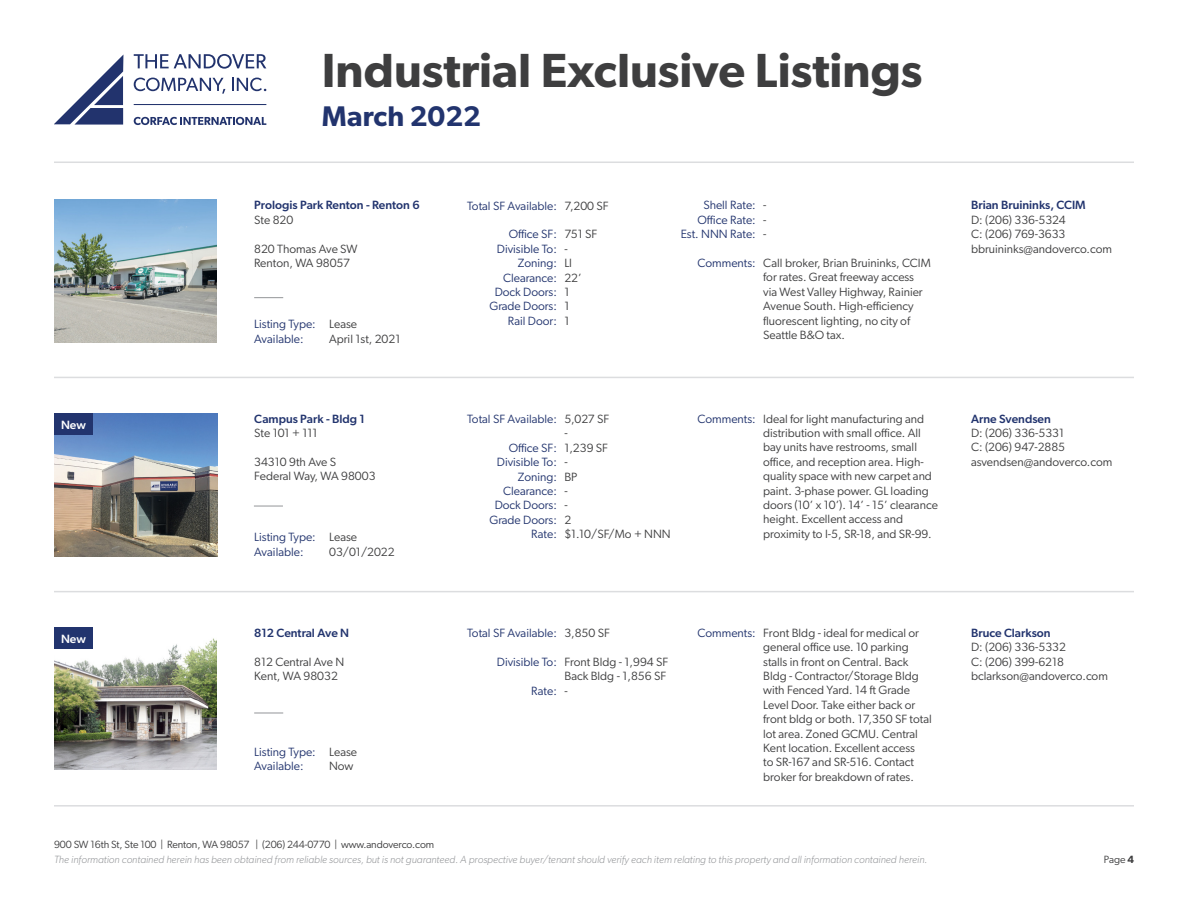
<style>
.page{position:relative;width:1188px;height:918px;background:#fff}
.page>*{position:absolute;margin:0;border:0;box-sizing:border-box;transform-origin:0 0}
.t1{font:600 48px "Gibson";color:#3e3e3f}
.t2{font:600 28.5px "Gibson";color:#22346e}
.t3{font:12px/14.4px "Gibson";color:#3e3e3f}
.t4{font:12px "Gibson";color:#22346e}
.t5{font:500 12px "Gibson";color:#22346e}
.t6{font:500 12px "Gibson";letter-spacing:-.005em;color:#fff}
.t7{font:italic 300 10.5px "Gibson";color:#939598}
.t8{font:10.5px "Gibson";letter-spacing:-.01em;color:#3e3e3f}
.s1{font-weight:600}
</style>
<div class="page">
<svg style="left:54px;top:55px;width:69px;height:70px"></svg>
<svg style="left:134px;top:54px;width:132px;height:15px"></svg>
<hr style="left:134px;top:104px;width:132px;height:1px;background:#22336d">
<svg style="left:134px;top:117px;width:132px;height:8px"></svg>
<svg style="left:134px;top:78px;width:91px;height:16px"></svg>
<svg style="left:232px;top:78px;width:34px;height:13px"></svg>
<hr style="left:54px;top:162px;width:1080px;height:1px;background:#dcdddf">
<hr style="left:54px;top:591px;width:1080px;height:1px;background:#dcdddf">
<hr style="left:54px;top:377px;width:1080px;height:1px;background:#dcdddf">
<hr style="left:54px;top:805px;width:1080px;height:2px;background:#dcdddf">
<svg style="left:254px;top:506px;width:29px;height:1px"></svg>
<img style="left:54px;top:413px;width:163px;height:143px">
<div style="left:54px;top:413px;width:39px;height:22px;background:#22346e"></div>
<svg style="left:254px;top:297px;width:29px;height:1px"></svg>
<img style="left:54px;top:200px;width:162px;height:142px">
<img style="left:54px;top:638px;width:162px;height:132px">
<svg style="left:254px;top:713px;width:29px;height:1px"></svg>
<div style="left:54px;top:627px;width:39px;height:22px;background:#22346e"></div>
<p class="t6" style="left:61px;top:417px;width:26px">New</p>
<p class="t6" style="left:61px;top:631px;width:26px">New</p>
<h1 class="t1" style="left:322px;top:42px;width:602px">Industrial Exclusive Listings</h1>
<h2 class="t2" style="left:322px;top:100px;width:161px">March 2022</h2>
<p class="t5" style="left:254px;top:198px;width:167px">Prologis Park Renton - Renton 6</p>
<p class="t3" style="left:254px;top:212px;width:41px">Ste 820</p>
<p class="t3" style="left:254px;top:241px;width:105px">820 Thomas Ave SW</p>
<p class="t3" style="left:254px;top:256px;width:97px">Renton, WA 98057</p>
<p class="t4" style="left:254px;top:317px;width:63px">Listing Type:</p>
<p class="t4" style="left:254px;top:331px;width:51px">Available:</p>
<p class="t3" style="left:329px;top:317px;width:30px">Lease</p>
<p class="t3" style="left:329px;top:331px;width:73px">April 1st, 2021</p>
<p class="t4" style="left:467px;top:198px;width:91px">Total SF Available:</p>
<p class="t4" style="left:509px;top:227px;width:50px">Office SF:</p>
<p class="t4" style="left:497px;top:242px;width:62px">Divisible To:</p>
<p class="t4" style="left:518px;top:256px;width:41px">Zoning:</p>
<p class="t4" style="left:503px;top:270px;width:55px">Clearance:</p>
<p class="t4" style="left:495px;top:285px;width:64px">Dock Doors:</p>
<p class="t4" style="left:489px;top:299px;width:69px">Grade Doors:</p>
<p class="t4" style="left:508px;top:314px;width:51px">Rail Door:</p>
<p class="t3" style="left:564px;top:198px;width:46px">7,200 SF</p>
<p class="t3" style="left:564px;top:227px;width:35px">751 SF</p>
<p class="t3" style="left:564px;top:241px;width:5px">-</p>
<p class="t3" style="left:564px;top:256px;width:9px">LI</p>
<p class="t3" style="left:564px;top:270px;width:19px">22’</p>
<p class="t3" style="left:564px;top:285px;width:7px">1</p>
<p class="t3" style="left:564px;top:299px;width:7px">1</p>
<p class="t3" style="left:564px;top:313px;width:7px">1</p>
<p class="t4" style="left:703px;top:198px;width:54px">Shell Rate:</p>
<p class="t4" style="left:698px;top:212px;width:60px">Office Rate:</p>
<p class="t4" style="left:681px;top:227px;width:77px">Est. NNN Rate:</p>
<p class="t4" style="left:698px;top:256px;width:60px">Comments:</p>
<p class="t3" style="left:763px;top:198px;width:5px">-</p>
<p class="t3" style="left:763px;top:212px;width:5px">-</p>
<p class="t3" style="left:763px;top:227px;width:5px">-</p>
<p class="t3" style="left:763px;top:256px;width:169px">Call broker, Brian Bruininks, CCIM for rates. Great freeway access via West Valley Highway, Rainier<br>Avenue South. High-efficiency fluorescent lighting, no city of<br>Seattle B&amp;O tax.</p>
<p class="t5" style="left:971px;top:198px;width:116px">Brian Bruininks, CCIM</p>
<p class="t3" style="left:971px;top:212px;width:96px">D: (206) 336-5324</p>
<p class="t3" style="left:971px;top:227px;width:96px">C: (206) 769-3633</p>
<p class="t3" style="left:971px;top:241px;width:143px">bbruininks@andoverco.com</p>
<p class="t5" style="left:254px;top:411px;width:112px">Campus Park - Bldg 1</p>
<p class="t3" style="left:254px;top:426px;width:65px">Ste 101 + 111</p>
<p class="t3" style="left:254px;top:454px;width:84px">34310 9th Ave S</p>
<p class="t3" style="left:254px;top:469px;width:123px">Federal Way, WA 98003</p>
<p class="t4" style="left:254px;top:530px;width:63px">Listing Type:</p>
<p class="t4" style="left:254px;top:544px;width:51px">Available:</p>
<p class="t3" style="left:329px;top:530px;width:30px">Lease</p>
<p class="t3" style="left:329px;top:544px;width:67px">03/01/2022</p>
<p class="t5" style="left:254px;top:625px;width:97px">812 Central Ave N</p>
<p class="t3" style="left:254px;top:654px;width:92px">812 Central Ave N</p>
<p class="t3" style="left:254px;top:668px;width:85px">Kent, WA 98032</p>
<p class="t4" style="left:254px;top:744px;width:63px">Listing Type:</p>
<p class="t4" style="left:254px;top:759px;width:51px">Available:</p>
<p class="t3" style="left:329px;top:744px;width:30px">Lease</p>
<p class="t3" style="left:329px;top:759px;width:26px">Now</p>
<p class="t4" style="left:467px;top:412px;width:91px">Total SF Available:</p>
<p class="t4" style="left:509px;top:440px;width:50px">Office SF:</p>
<p class="t4" style="left:497px;top:455px;width:62px">Divisible To:</p>
<p class="t4" style="left:518px;top:469px;width:41px">Zoning:</p>
<p class="t4" style="left:503px;top:484px;width:55px">Clearance:</p>
<p class="t4" style="left:495px;top:498px;width:64px">Dock Doors:</p>
<p class="t4" style="left:489px;top:512px;width:69px">Grade Doors:</p>
<p class="t4" style="left:531px;top:527px;width:27px">Rate:</p>
<p class="t3" style="left:564px;top:411px;width:47px">5,027 SF</p>
<p class="t3" style="left:564px;top:426px;width:5px">-</p>
<p class="t3" style="left:564px;top:440px;width:45px">1,239 SF</p>
<p class="t3" style="left:564px;top:455px;width:5px">-</p>
<p class="t3" style="left:564px;top:469px;width:14px">BP</p>
<p class="t3" style="left:564px;top:483px;width:5px">-</p>
<p class="t3" style="left:564px;top:498px;width:5px">-</p>
<p class="t3" style="left:564px;top:512px;width:8px">2</p>
<p class="t3" style="left:564px;top:527px;width:108px">$1.10/SF/Mo + NNN</p>
<p class="t4" style="left:698px;top:411px;width:60px">Comments:</p>
<p class="t3" style="left:763px;top:411px;width:176px">Ideal for light manufacturing and distribution with small office. All bay units have restrooms, small office, and reception area. High&shy;quality space with new carpet and paint. 3-phase power. GL loading doors (10’ x 10’). 14’ - 15’ clearance height. Excellent access and proximity to I-5, SR-18, and SR-99.</p>
<p class="t5" style="left:971px;top:411px;width:81px">Arne Svendsen</p>
<p class="t3" style="left:971px;top:426px;width:95px">D: (206) 336-5331</p>
<p class="t3" style="left:971px;top:440px;width:96px">C: (206) 947-2885</p>
<p class="t3" style="left:971px;top:454px;width:143px">asvendsen@andoverco.com</p>
<p class="t4" style="left:467px;top:626px;width:91px">Total SF Available:</p>
<p class="t4" style="left:497px;top:654px;width:62px">Divisible To:</p>
<p class="t4" style="left:531px;top:683px;width:27px">Rate:</p>
<p class="t3" style="left:564px;top:626px;width:47px">3,850 SF</p>
<p class="t3" style="left:564px;top:654px;width:105px">Front Bldg - 1,994 SF</p>
<p class="t3" style="left:564px;top:669px;width:103px">Back Bldg - 1,856 SF</p>
<p class="t3" style="left:564px;top:683px;width:5px">-</p>
<p class="t4" style="left:698px;top:625px;width:60px">Comments:</p>
<p class="t3" style="left:763px;top:625px;width:170px">Front Bldg - ideal for medical or general office use. 10 parking stalls in front on Central. Back<br>Bldg - Contractor/Storage Bldg with Fenced Yard. 14 ft Grade<br>Level Door. Take either back or front bldg or both. 17,350 SF total lot area. Zoned GCMU. Central<br>Kent location. Excellent access<br>to SR-167 and SR-516. Contact broker for breakdown of rates.</p>
<p class="t5" style="left:971px;top:625px;width:81px">Bruce Clarkson</p>
<p class="t3" style="left:971px;top:640px;width:96px">D: (206) 336-5332</p>
<p class="t3" style="left:971px;top:654px;width:95px">C: (206) 399-6218</p>
<p class="t3" style="left:971px;top:668px;width:138px">bclarkson@andoverco.com</p>
<p class="t8" style="left:54px;top:838px;width:382px">900 SW 16th St, Ste 100 | Renton, WA 98057 | (206) 244-0770 | www.andoverco.com</p>
<p class="t7" style="left:54px;top:853px;width:875px">The information contained herein has been obtained from reliable sources, but is not guaranteed. A prospective buyer/tenant should verify each item relating to this property and all information contained herein.</p>
<p class="t8" style="left:1104px;top:853px;width:32px">Page <span class="s1">4</span></p>
</div>
